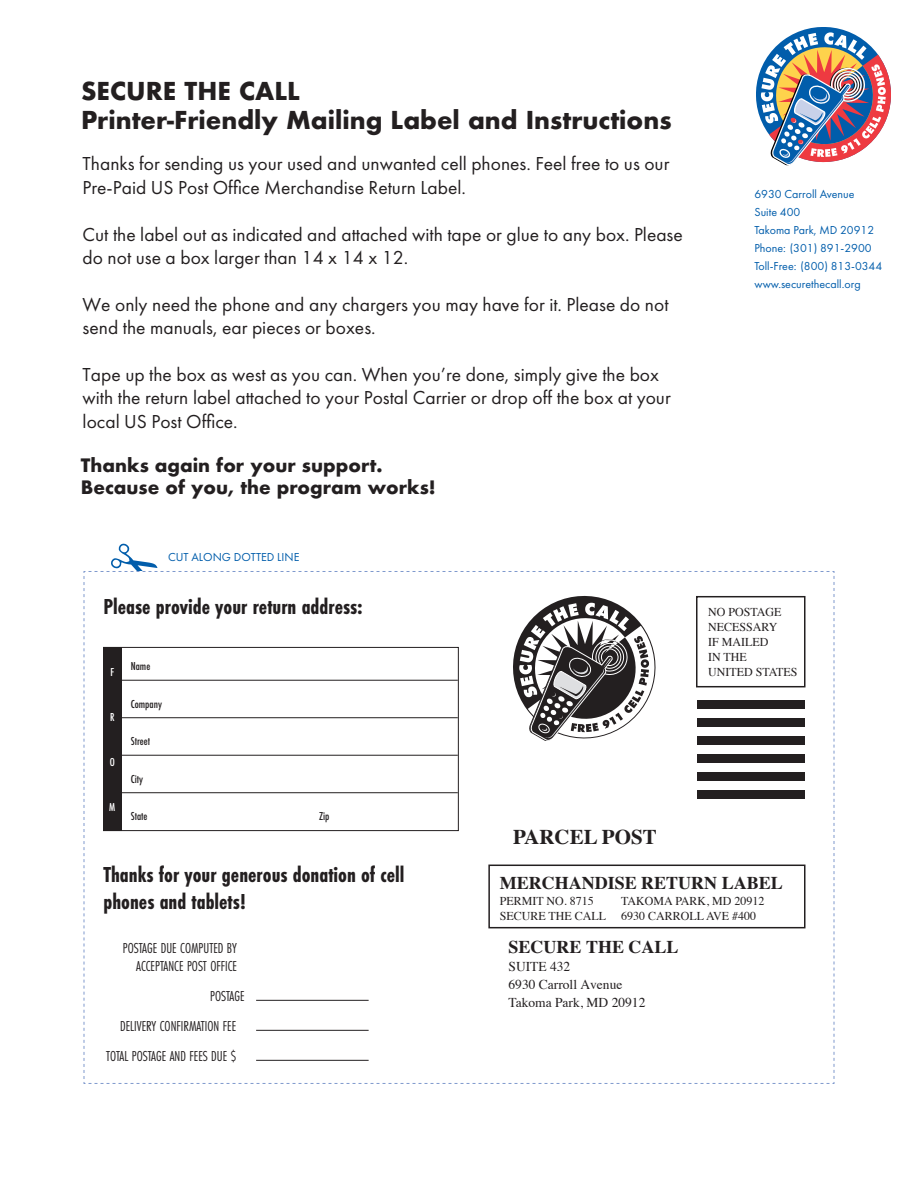
<style>
.page{position:relative;width:918px;height:1188px;background:#fff}
.page>*{position:absolute;margin:0;border:0;box-sizing:border-box;transform-origin:0 0}
.t1{font:700 24px/28.8px "Futura";color:#231f20}
.t2{font:700 22.5px/27px "Futura PT Cond";color:#231f20}
.t3{font:700 21px "Times";color:#231f20}
.t4{font:19.5px/23.4px "Futura PT";color:#231f20}
.t5{font:700 18px/21.6px "Futura";color:#231f20}
.t6{font:700 18px "Times";color:#231f20}
.t7{font:15px/18px "Futura PT Cond";color:#231f20;text-align:right}
.t8{font:13.5px/18px "Times";color:#231f20}
.t9{font:12px/18px "Futura PT";color:#015dab}
.t10{font:12px/15px "Times";color:#231f20}
.t11{font:500 12px "Futura PT Cond";color:#231f20}
.t12{font:500 12px "Futura PT Cond";color:#fff}
</style>
<div class="page">
<svg style="left:756px;top:27px;width:135px;height:138px"></svg>
<svg style="left:84px;top:544px;width:751px;height:540px"></svg>
<hr style="left:256px;top:1000px;width:113px;height:1px;background:#231f20">
<hr style="left:256px;top:1030px;width:113px;height:1px;background:#231f20">
<hr style="left:256px;top:1060px;width:113px;height:1px;background:#231f20">
<div style="left:104px;top:647px;width:18px;height:184px;background:#231f20"></div>
<hr style="left:122px;top:680px;width:336px;height:1px;background:#231f20">
<hr style="left:122px;top:717px;width:336px;height:1px;background:#231f20">
<hr style="left:122px;top:755px;width:336px;height:1px;background:#231f20">
<div style="left:103px;top:647px;width:356px;height:184px;border:1px solid #231f20"></div>
<hr style="left:122px;top:792px;width:336px;height:1px;background:#231f20">
<p class="t1" style="left:81px;top:77px;width:592px">SECURE THE CALL<br>Printer-Friendly Mailing Label and Instructions</p>
<p class="t4" style="left:83px;top:152px;width:588px">Thanks for sending us your used and unwanted cell phones. Feel free to us our<br>Pre-Paid US Post Office Merchandise Return Label.</p>
<p class="t4" style="left:83px;top:222px;width:602px">Cut the label out as indicated and attached with tape or glue to any box. Please do not use a box larger than 14 x 14 x 12.</p>
<p class="t4" style="left:83px;top:293px;width:587px">We only need the phone and any chargers you may have for it. Please do not send the manuals, ear pieces or boxes.</p>
<p class="t4" style="left:83px;top:363px;width:590px">Tape up the box as west as you can. When you’re done, simply give the box with the return label attached to your Postal Carrier or drop off the box at your local US Post Office.</p>
<p class="t5" style="left:81px;top:455px;width:356px">Thanks again for your support.<br>Because of you, the program works!</p>
<p class="t9" style="left:168px;top:548px;width:133px">CUT ALONG DOTTED LINE</p>
<p class="t2" style="left:104px;top:593px;width:261px">Please provide your return address:</p>
<p class="t12" style="left:111px;top:665px;width:5px">F</p>
<p class="t12" style="left:110px;top:710px;width:6px">R</p>
<p class="t12" style="left:110px;top:755px;width:7px">O</p>
<p class="t12" style="left:109px;top:800px;width:8px">M</p>
<p class="t11" style="left:131px;top:659px;width:21px">Name</p>
<p class="t11" style="left:131px;top:697px;width:33px">Company</p>
<p class="t11" style="left:131px;top:734px;width:21px">Street</p>
<p class="t11" style="left:131px;top:772px;width:14px">City</p>
<p class="t11" style="left:131px;top:809px;width:18px">State</p>
<p class="t11" style="left:319px;top:809px;width:12px">Zip</p>
<p class="t9" style="left:754px;top:185px;width:129px">6930 Carroll Avenue<br>Suite 400<br>Takoma Park, MD 20912<br>Phone: (301) 891-2900<br>Toll-Free: (800) 813-0344 www.securethecall.org</p>
<p class="t10" style="left:708px;top:603px;width:91px">NO POSTAGE<br>NECESSARY<br>IF MAILED<br>IN THE<br>UNITED STATES</p>
<p class="t2" style="left:104px;top:861px;width:303px">Thanks for your generous donation of cell phones and tablets!</p>
<p class="t7" style="left:123px;top:939px;width:116px">POSTAGE DUE COMPUTED BY<br>ACCEPTANCE POST OFFICE</p>
<p class="t7" style="left:210px;top:987px;width:36px">POSTAGE</p>
<p class="t7" style="left:120px;top:1017px;width:118px">DELIVERY CONFIRMATION FEE</p>
<p class="t7" style="left:106px;top:1047px;width:132px">TOTAL POSTAGE AND FEES DUE $</p>
<p class="t3" style="left:513px;top:817px;width:145px">PARCEL POST</p>
<p class="t6" style="left:500px;top:866px;width:285px">MERCHANDISE RETURN LABEL</p>
<p class="t10" style="left:500px;top:893px;width:96px">PERMIT NO. 8715</p>
<p class="t10" style="left:621px;top:893px;width:145px">TAKOMA PARK, MD 20912</p>
<p class="t10" style="left:500px;top:908px;width:108px">SECURE THE CALL</p>
<p class="t10" style="left:621px;top:908px;width:137px">6930 CARROLL AVE #400</p>
<p class="t6" style="left:508px;top:930px;width:172px">SECURE THE CALL</p>
<p class="t8" style="left:508px;top:956px;width:138px">SUITE 432<br>6930 Carroll Avenue<br>Takoma Park, MD 20912</p>
</div>
